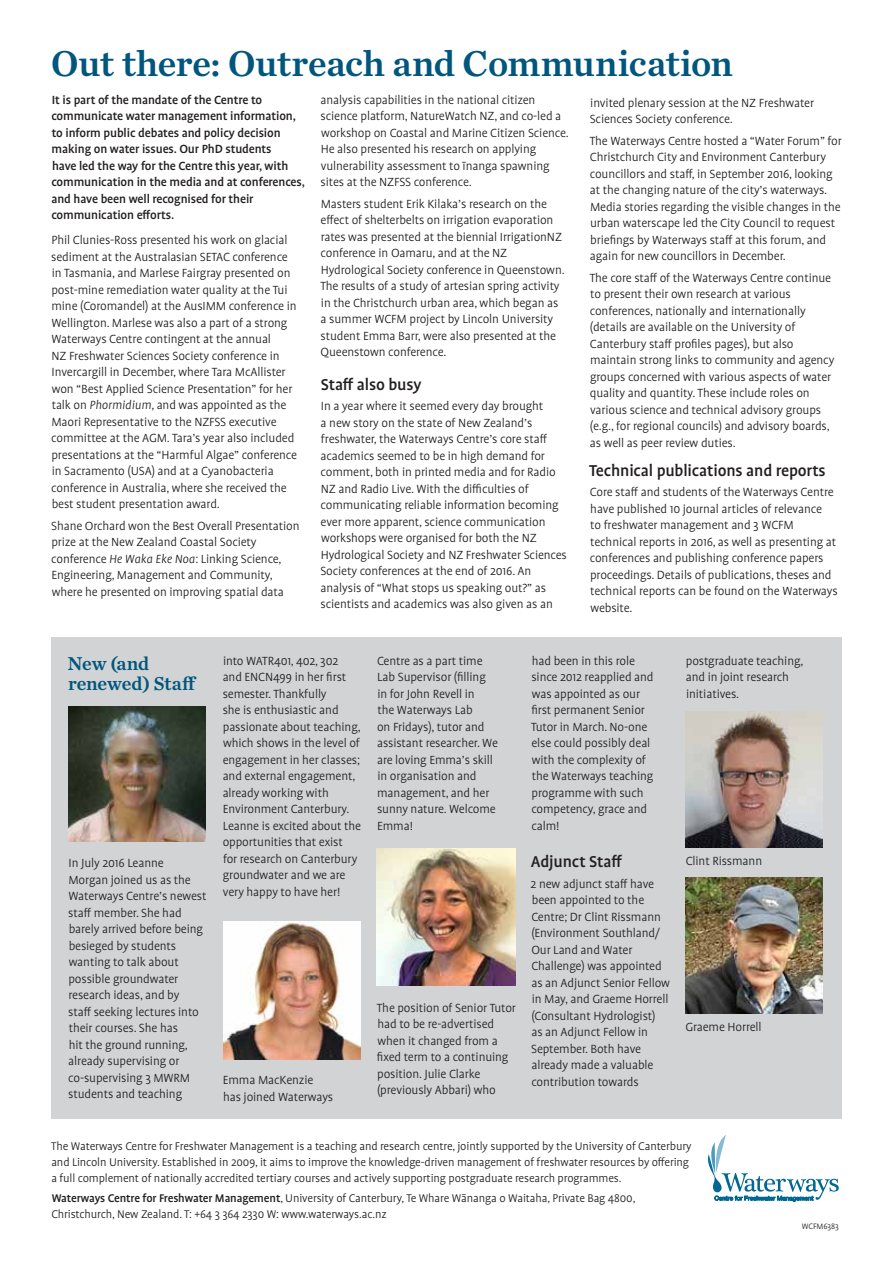
<style>
.page{position:relative;width:893px;height:1263px;background:#fff}
.page>*{position:absolute;margin:0;border:0;box-sizing:border-box;transform-origin:0 0}
.t1{font:37.5px "Chronicle Text G2 Semi";letter-spacing:-.005em;color:#00567d}
.t2{font:19.5px/19.5px "Chronicle Text G2 Semi";letter-spacing:-.01em;color:#00567d}
.t3{font:500 18px "Profile Pro";letter-spacing:-.01em;color:#231f20}
.t4{font:300 13.5px/16.5px "Profile Pro";letter-spacing:-.01em;color:#231f20}
.t5{font:500 13.5px/16.5px "Profile Pro";letter-spacing:-.01em;color:#231f20}
.t6{font:300 12.75px/15.8px "Profile Pro";letter-spacing:-.01em;color:#231f20}
.t7{font:300 9px "Profile Pro";letter-spacing:-.01em;color:#231f20}
.s1{font-style:italic}
.s2{font-weight:500}
</style>
<div class="page">
<div style="left:51px;top:637px;width:791px;height:481px;background:#d1d3d4"></div>
<img style="left:68px;top:706px;width:137px;height:136px">
<img style="left:223px;top:921px;width:138px;height:138px">
<img style="left:377px;top:848px;width:138px;height:138px">
<img style="left:686px;top:712px;width:137px;height:136px">
<img style="left:685px;top:877px;width:138px;height:136px">
<svg style="left:707px;top:1135px;width:132px;height:66px"></svg>
<h1 class="t1" style="left:51px;top:34px;width:683px">Out there: Outreach and Communication</h1>
<p class="t5" style="left:51px;top:92px;width:255px">It is part of the mandate of the Centre to communicate water management information, to inform public debates and policy decision making on water issues. Our PhD students<br>have led the way for the Centre this year, with communication in the media and at conferences, and have been well recognised for their communication efforts.</p>
<p class="t4" style="left:51px;top:233px;width:247px">Phil Clunies-Ross presented his work on glacial sediment at the Australasian SETAC conference in Tasmania, and Marlese Fairgray presented on post-mine remediation water quality at the Tui mine (Coromandel) at the AusIMM conference in Wellington. Marlese was also a part of a strong Waterways Centre contingent at the annual<br>NZ Freshwater Sciences Society conference in Invercargill in December, where Tara McAllister won “Best Applied Science Presentation” for her talk on <span class="s1">Phormidium</span>, and was appointed as the Maori Representative to the NZFSS executive committee at the AGM. Tara’s year also included presentations at the “Harmful Algae” conference in Sacramento (USA) and at a Cyanobacteria conference in Australia, where she received the best student presentation award.</p>
<p class="t4" style="left:51px;top:518px;width:250px">Shane Orchard won the Best Overall Presentation prize at the New Zealand Coastal Society conference <span class="s1">He Waka Eke Noa</span>: Linking Science, Engineering, Management and Community, where he presented on improving spatial data</p>
<p class="t4" style="left:321px;top:92px;width:250px">analysis capabilities in the national citizen science platform, NatureWatch NZ, and co-led a workshop on Coastal and Marine Citizen Science.<br>He also presented his research on applying vulnerability assessment to īnanga spawning sites at the NZFSS conference.</p>
<p class="t4" style="left:320px;top:196px;width:246px">Masters student Erik Kilaka’s research on the effect of shelterbelts on irrigation evaporation rates was presented at the biennial IrrigationNZ conference in Oamaru, and at the NZ Hydrological Society conference in Queenstown.<br>The results of a study of artesian spring activity in the Christchurch urban area, which began as a summer WCFM project by Lincoln University student Emma Barr, were also presented at the Queenstown conference.</p>
<h3 class="t3" style="left:321px;top:374px;width:102px">Staff also busy</h3>
<p class="t4" style="left:320px;top:398px;width:248px">In a year where it seemed every day brought<br>a new story on the state of New Zealand’s freshwater, the Waterways Centre’s core staff academics seemed to be in high demand for comment, both in printed media and for Radio NZ and Radio Live. With the difficulties of communicating reliable information becoming ever more apparent, science communication workshops were organised for both the NZ Hydrological Society and NZ Freshwater Sciences Society conferences at the end of 2016. An analysis of “What stops us speaking out?” as scientists and academics was also given as an</p>
<p class="t4" style="left:590px;top:95px;width:226px">invited plenary session at the NZ Freshwater<br>Sciences Society conference.</p>
<p class="t4" style="left:590px;top:133px;width:254px">The Waterways Centre hosted a “Water Forum” for Christchurch City and Environment Canterbury councillors and staff, in September 2016, looking at the changing nature of the city’s waterways.<br>Media stories regarding the visible changes in the urban waterscape led the City Council to request briefings by Waterways staff at this forum, and again for new councillors in December.</p>
<p class="t4" style="left:590px;top:270px;width:246px">The core staff of the Waterways Centre continue to present their own research at various conferences, nationally and internationally (details are available on the University of Canterbury staff profiles pages), but also maintain strong links to community and agency groups concerned with various aspects of water quality and quantity. These include roles on various science and technical advisory groups (e.g., for regional councils) and advisory boards, as well as peer review duties.</p>
<h3 class="t3" style="left:589px;top:460px;width:238px">Technical publications and reports</h3>
<p class="t4" style="left:590px;top:485px;width:249px">Core staff and students of the Waterways Centre have published 10 journal articles of relevance<br>to freshwater management and 3 WCFM technical reports in 2016, as well as presenting at conferences and publishing conference papers proceedings. Details of publications, theses and technical reports can be found on the Waterways website.</p>
<h2 class="t2" style="left:68px;top:653px;width:131px">New (and renewed) Staff</h2>
<p class="t4" style="left:68px;top:855px;width:140px">In July 2016 Leanne<br>Morgan joined us as the<br>Waterways Centre’s newest staff member. She had barely arrived before being besieged by students wanting to talk about possible groundwater research ideas, and by<br>staff seeking lectures into their courses. She has<br>hit the ground running, already supervising or co-supervising 3 MWRM students and teaching</p>
<p class="t4" style="left:223px;top:653px;width:140px">into WATR401, 402, 302<br>and ENCN499 in her first semester. Thankfully<br>she is enthusiastic and passionate about teaching, which shows in the level of engagement in her classes; and external engagement, already working with<br>Environment Canterbury.<br>Leanne is excited about the opportunities that exist<br>for research on Canterbury groundwater and we are very happy to have her!</p>
<p class="t4" style="left:223px;top:1072px;width:112px">Emma MacKenzie has joined Waterways</p>
<p class="t4" style="left:377px;top:653px;width:122px">Centre as a part time<br>Lab Supervisor (filling in for John Revell in<br>the Waterways Lab<br>on Fridays), tutor and assistant researcher. We are loving Emma’s skill in organisation and management, and her sunny nature. Welcome<br>Emma!</p>
<p class="t4" style="left:377px;top:1000px;width:141px">The position of Senior Tutor had to be re-advertised when it changed from a fixed term to a continuing position. Julie Clarke (previously Abbari) who</p>
<p class="t4" style="left:531px;top:653px;width:124px">had been in this role since 2012 reapplied and was appointed as our first permanent Senior<br>Tutor in March. No-one else could possibly deal with the complexity of the Waterways teaching programme with such competency, grace and calm!</p>
<h3 class="t3" style="left:531px;top:851px;width:93px">Adjunct Staff</h3>
<p class="t4" style="left:531px;top:876px;width:141px">2 new adjunct staff have been appointed to the<br>Centre; Dr Clint Rissmann (Environment Southland/<br>Our Land and Water<br>Challenge) was appointed as an Adjunct Senior Fellow in May, and Graeme Horrell (Consultant Hydrologist)<br>as an Adjunct Fellow in<br>September. Both have already made a valuable contribution towards</p>
<p class="t4" style="left:686px;top:653px;width:119px">postgraduate teaching, and in joint research initiatives.</p>
<p class="t4" style="left:686px;top:853px;width:78px">Clint Rissmann</p>
<p class="t4" style="left:685px;top:1019px;width:78px">Graeme Horrell</p>
<p class="t6" style="left:51px;top:1139px;width:642px">The Waterways Centre for Freshwater Management is a teaching and research centre, jointly supported by the University of Canterbury and Lincoln University. Established in 2009, it aims to improve the knowledge-driven management of freshwater resources by offering a full complement of nationally accredited tertiary courses and actively supporting postgraduate research programmes.</p>
<p class="t6" style="left:51px;top:1191px;width:586px"><span class="s2">Waterways Centre for Freshwater Management</span>, University of Canterbury, Te Whare Wānanga o Waitaha, Private Bag 4800,<br>Christchurch, New Zealand. T: +64 3 364 2330 W: www.waterways.ac.nz</p>
<p class="t7" style="left:802px;top:1221px;width:38px">WCFM6383</p>
</div>
